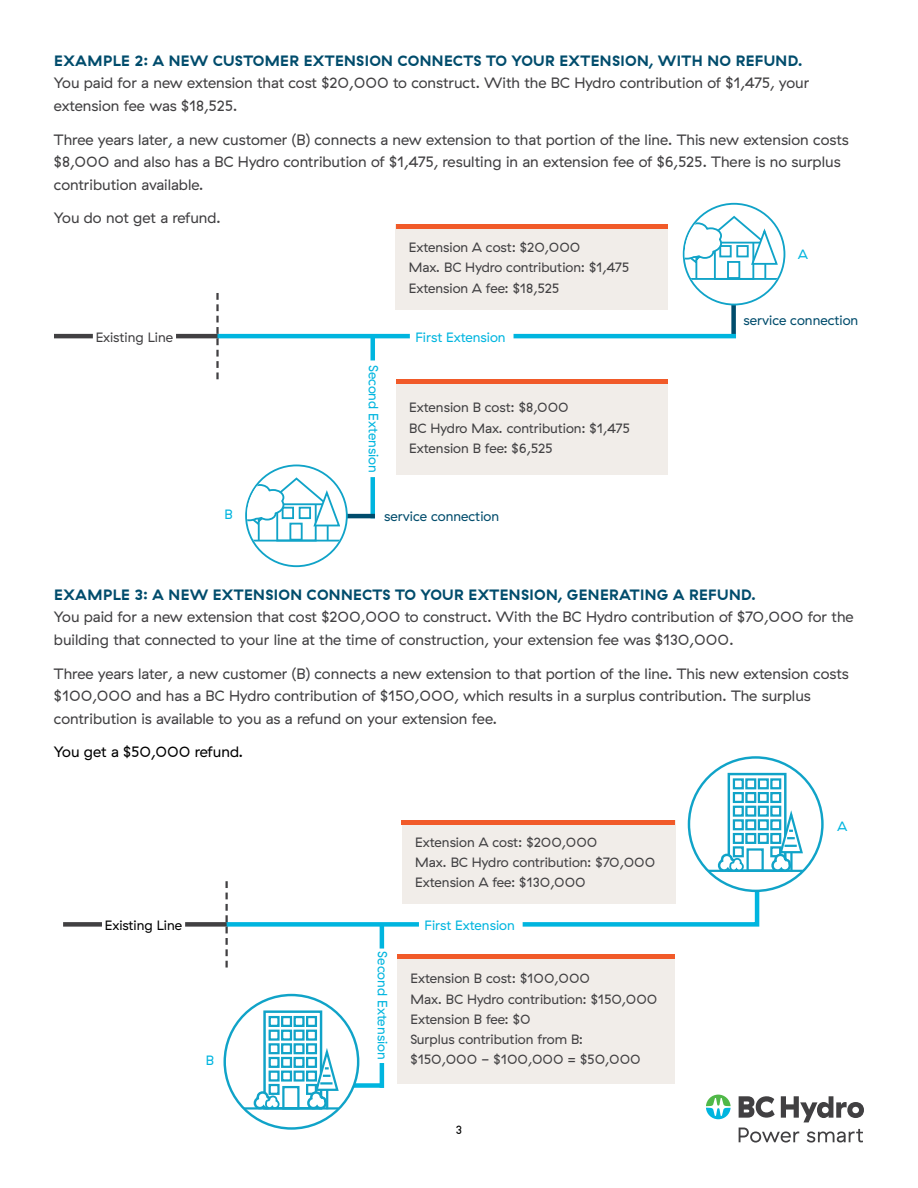
<style>
.page{position:relative;width:918px;height:1188px;background:#fff}
.page>*{position:absolute;margin:0;border:0;box-sizing:border-box;transform-origin:0 0}
.t1{font:15px/22.5px "GT Haptik";color:#414042}
.t2{font:700 15px "GT Haptik";letter-spacing:.03em;color:#004c6c}
.t3{font:15px "GT Haptik";color:#000}
.t4{font:13.5px/20.2px "GT Haptik";color:#414042}
.t5{font:13.5px "GT Haptik";color:#00b5df}
.t6{font:13.5px "GT Haptik";color:#004c6c}
.t7{font:13.5px "GT Haptik";color:#000}
.t8{font:12px "GT Haptik";color:#000}
</style>
<div class="page">
<svg style="left:706px;top:1095px;width:25px;height:24px"></svg>
<svg style="left:739px;top:1096px;width:36px;height:22px"></svg>
<svg style="left:781px;top:1096px;width:83px;height:26px"></svg>
<svg style="left:739px;top:1128px;width:60px;height:15px"></svg>
<svg style="left:807px;top:1129px;width:56px;height:14px"></svg>
<div style="left:353px;top:1083px;width:31px;height:5px;background:#00b5df"></div>
<svg style="left:225px;top:881px;width:3px;height:87px"></svg>
<div style="left:402px;top:820px;width:273px;height:84px;background:#f1ede9"></div>
<div style="left:397px;top:954px;width:278px;height:129px;background:#f1ede9"></div>
<div style="left:63px;top:922px;width:39px;height:5px;background:#414042"></div>
<div style="left:185px;top:922px;width:43px;height:5px;background:#414042"></div>
<hr style="left:380px;top:923px;width:4px;height:26px;background:#00b5df">
<hr style="left:380px;top:1063px;width:4px;height:25px;background:#00b5df">
<div style="left:227px;top:922px;width:192px;height:5px;background:#00b5df"></div>
<div style="left:402px;top:820px;width:273px;height:5px;background:#f15a29"></div>
<div style="left:397px;top:954px;width:278px;height:5px;background:#f15a29"></div>
<svg style="left:522px;top:756px;width:302px;height:171px"></svg>
<svg style="left:224px;top:994px;width:135px;height:136px"></svg>
<div style="left:731px;top:303px;width:5px;height:34px;background:#004c6c"></div>
<div style="left:395px;top:224px;width:272px;height:86px;background:#f1ede9"></div>
<div style="left:396px;top:380px;width:271px;height:95px;background:#f1ede9"></div>
<hr style="left:54px;top:334px;width:39px;height:4px;background:#414042">
<hr style="left:176px;top:334px;width:43px;height:4px;background:#414042">
<hr style="left:371px;top:335px;width:4px;height:25px;background:#00b5df">
<hr style="left:371px;top:477px;width:4px;height:41px;background:#00b5df">
<hr style="left:218px;top:334px;width:192px;height:4px;background:#00b5df">
<hr style="left:514px;top:334px;width:222px;height:4px;background:#00b5df">
<hr style="left:345px;top:514px;width:30px;height:4px;background:#004c6c">
<svg style="left:216px;top:293px;width:3px;height:86px"></svg>
<div style="left:396px;top:224px;width:271px;height:5px;background:#f15a29"></div>
<div style="left:396px;top:379px;width:271px;height:5px;background:#f15a29"></div>
<svg style="left:683px;top:203px;width:102px;height:102px"></svg>
<hr style="left:685px;top:278px;width:99px;height:2px;background:#10a3c8">
<svg style="left:245px;top:465px;width:103px;height:102px"></svg>
<hr style="left:247px;top:540px;width:99px;height:2px;background:#10a3c8">
<p class="t2" style="left:54px;top:51px;width:750px">EXAMPLE 2: A NEW CUSTOMER EXTENSION CONNECTS TO YOUR EXTENSION, WITH NO REFUND.</p>
<p class="t1" style="left:54px;top:72px;width:757px">You paid for a new extension that cost $20,000 to construct. With the BC Hydro contribution of $1,475, your extension fee was $18,525.</p>
<p class="t1" style="left:54px;top:128px;width:796px">Three years later, a new customer (B) connects a new extension to that portion of the line. This new extension costs $8,000 and also has a BC Hydro contribution of $1,475, resulting in an extension fee of $6,525. There is no surplus contribution available.</p>
<p class="t1" style="left:54px;top:207px;width:168px">You do not get a refund.</p>
<p class="t4" style="left:409px;top:237px;width:222px">Extension A cost: $20,000<br>Max. BC Hydro contribution: $1,475<br>Extension A fee: $18,525</p>
<p class="t4" style="left:96px;top:327px;width:79px">Existing Line</p>
<p class="t5" style="left:415px;top:329px;width:92px">First Extension</p>
<p class="t5" style="left:381px;top:365px;width:110px;rotate:90deg">Second Extension</p>
<p class="t4" style="left:409px;top:398px;width:222px">Extension B cost: $8,000<br>BC Hydro Max. contribution: $1,475<br>Extension B fee: $6,525</p>
<p class="t5" style="left:225px;top:507px;width:10px">B</p>
<p class="t6" style="left:384px;top:508px;width:116px">service connection</p>
<p class="t5" style="left:798px;top:246px;width:12px">A</p>
<p class="t6" style="left:743px;top:312px;width:116px">service connection</p>
<p class="t2" style="left:54px;top:585px;width:703px">EXAMPLE 3: A NEW EXTENSION CONNECTS TO YOUR EXTENSION, GENERATING A REFUND.</p>
<p class="t1" style="left:54px;top:606px;width:801px">You paid for a new extension that cost $200,000 to construct. With the BC Hydro contribution of $70,000 for the building that connected to your line at the time of construction, your extension fee was $130,000.</p>
<p class="t1" style="left:54px;top:662px;width:796px">Three years later, a new customer (B) connects a new extension to that portion of the line. This new extension costs $100,000 and has a BC Hydro contribution of $150,000, which results in a surplus contribution. The surplus contribution is available to you as a refund on your extension fee.</p>
<p class="t3" style="left:54px;top:743px;width:191px">You get a $50,000 refund.</p>
<p class="t4" style="left:415px;top:832px;width:241px">Extension A cost: $200,000<br>Max. BC Hydro contribution: $70,000<br>Extension A fee: $130,000</p>
<p class="t7" style="left:105px;top:917px;width:79px">Existing Line</p>
<p class="t5" style="left:425px;top:917px;width:92px">First Extension</p>
<p class="t5" style="left:390px;top:951px;width:110px;rotate:90deg">Second Extension</p>
<p class="t4" style="left:410px;top:969px;width:248px">Extension B cost: $100,000<br>Max. BC Hydro contribution: $150,000<br>Extension B fee: $0<br>Surplus contribution from B:<br>$150,000 - $100,000 = $50,000</p>
<p class="t5" style="left:206px;top:1053px;width:10px">B</p>
<p class="t8" style="left:456px;top:1123px;width:8px">3</p>
<p class="t5" style="left:837px;top:819px;width:12px">A</p>
</div>
